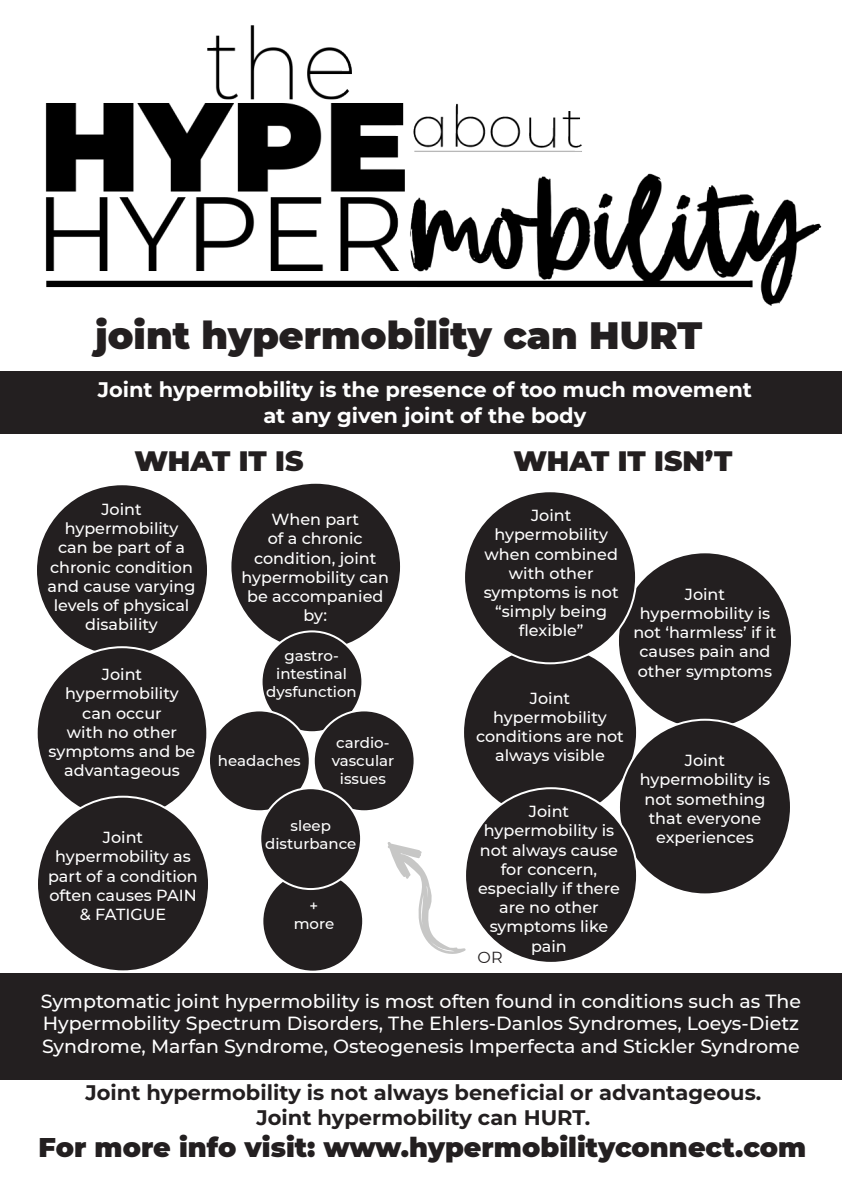
<style>
.page{position:relative;width:842px;height:1191px;background:#fff}
.page>*{position:absolute;margin:0;border:0;box-sizing:border-box;transform-origin:0 0}
.t1{font:900 38px "Montserrat";color:#231f20}
.t2{font:900 28px "Montserrat";color:#231f20}
.t3{font:900 27px "Montserrat";color:#231f20}
.t4{font:700 21px "Montserrat";color:#231f20}
.t5{font:700 21px/25.2px "Montserrat";color:#fff;text-align:center}
.t6{font:500 19px/22.8px "Montserrat";color:#fff;text-align:justify}
.t7{font:500 16px/19.2px "Montserrat";color:#fff;text-align:center}
.t8{font:16px "Montserrat";color:#231f20}
.t9{font:500 15px/18px "Montserrat";color:#fff;text-align:center}
</style>
<div class="page">
<div style="left:0;top:371px;width:842px;height:63px;background:#231f20"></div>
<div style="left:0;top:972px;width:842px;height:107px;background:#231f20"></div>
<div style="left:464px;top:646px;width:172px;height:172px;background:#231f20;border-radius:50%"></div>
<img style="left:45px;top:25px;width:777px;height:281px">
<div style="left:36px;top:484px;width:172px;height:172px;background:#231f20;border-radius:50%"></div>
<div style="left:37px;top:647px;width:170px;height:172px;background:#231f20;border-radius:50%"></div>
<div style="left:230px;top:483px;width:171px;height:167px;background:#231f20;border-radius:50%"></div>
<div style="left:262px;top:631px;width:100px;height:101px;background:#231f20;border-radius:50%"></div>
<div style="left:261px;top:630px;width:102px;height:103px;border:2px solid #fff;border-radius:50%"></div>
<div style="left:314px;top:710px;width:101px;height:101px;background:#231f20;border-radius:50%"></div>
<div style="left:313px;top:709px;width:103px;height:103px;border:2px solid #fff;border-radius:50%"></div>
<div style="left:209px;top:710px;width:101px;height:101px;background:#231f20;border-radius:50%"></div>
<div style="left:208px;top:709px;width:103px;height:103px;border:2px solid #fff;border-radius:50%"></div>
<div style="left:262px;top:870px;width:101px;height:101px;background:#231f20;border-radius:50%"></div>
<div style="left:261px;top:869px;width:103px;height:103px;border:2px solid #fff;border-radius:50%"></div>
<div style="left:260px;top:788px;width:101px;height:101px;background:#231f20;border-radius:50%"></div>
<div style="left:259px;top:787px;width:103px;height:103px;border:2px solid #fff;border-radius:50%"></div>
<div style="left:619px;top:553px;width:172px;height:175px;background:#231f20;border-radius:50%"></div>
<div style="left:619px;top:719px;width:172px;height:175px;background:#231f20;border-radius:50%"></div>
<div style="left:465px;top:788px;width:172px;height:175px;background:#231f20;border-radius:50%"></div>
<div style="left:464px;top:491px;width:172px;height:172px;background:#231f20;border-radius:50%"></div>
<div style="left:37px;top:796px;width:172px;height:175px;background:#231f20;border-radius:50%"></div>
<svg style="left:387px;top:842px;width:79px;height:112px"></svg>
<p class="t1" style="left:95px;top:307px;width:609px">joint hypermobility can HURT</p>
<p class="t5" style="left:98px;top:376px;width:656px">Joint hypermobility is the presence of too much movement at any given joint of the body</p>
<p class="t2" style="left:135px;top:440px;width:170px">WHAT IT IS</p>
<p class="t2" style="left:514px;top:440px;width:220px">WHAT IT ISN’T</p>
<p class="t7" style="left:48px;top:499px;width:149px">Joint hypermobility<br>can be part of a chronic condition and cause varying levels of physical disability</p>
<p class="t7" style="left:49px;top:664px;width:148px">Joint hypermobility can occur<br>with no other symptoms and be advantageous</p>
<p class="t7" style="left:48px;top:827px;width:151px">Joint hypermobility as part of a condition often causes PAIN &amp; FATIGUE</p>
<p class="t7" style="left:241px;top:509px;width:149px">When part<br>of a chronic condition, joint hypermobility can be accompanied by:</p>
<p class="t9" style="left:284px;top:646px;width:56px">gastro-</p>
<p class="t9" style="left:266px;top:664px;width:92px">intestinal dysfunction</p>
<p class="t9" style="left:336px;top:732px;width:55px">cardio-</p>
<p class="t9" style="left:332px;top:750px;width:64px">vascular</p>
<p class="t9" style="left:340px;top:768px;width:48px">issues</p>
<p class="t9" style="left:218px;top:751px;width:84px">headaches</p>
<p class="t9" style="left:291px;top:816px;width:42px">sleep</p>
<p class="t9" style="left:265px;top:834px;width:93px">disturbance</p>
<p class="t9" style="left:310px;top:896px;width:10px">+</p>
<p class="t9" style="left:294px;top:914px;width:42px">more</p>
<p class="t7" style="left:531px;top:505px;width:42px">Joint</p>
<p class="t7" style="left:484px;top:524px;width:136px">hypermobility when combined with other symptoms is not “simply being flexible”</p>
<p class="t7" style="left:476px;top:687px;width:149px">Joint hypermobility conditions are not always visible</p>
<p class="t7" style="left:478px;top:801px;width:143px">Joint hypermobility is not always cause for concern, especially if there are no other symptoms like pain</p>
<p class="t8" style="left:478px;top:946px;width:26px">OR</p>
<p class="t7" style="left:633px;top:584px;width:145px">Joint hypermobility is not ‘harmless’ if it causes pain and other symptoms</p>
<p class="t7" style="left:640px;top:750px;width:132px">Joint hypermobility is not something that everyone experiences</p>
<p class="t6" style="left:41px;top:988px;width:762px">Symptomatic joint hypermobility is most often found in conditions such as The Hypermobility Spectrum Disorders, The Ehlers-Danlos Syndromes, Loeys-Dietz Syndrome, Marfan Syndrome, Osteogenesis Imperfecta and Stickler Syndrome</p>
<p class="t4" style="left:85px;top:1077px;width:677px">Joint hypermobility is not always beneficial or advantageous.</p>
<p class="t4" style="left:256px;top:1102px;width:335px">Joint hypermobility can HURT.</p>
<p class="t3" style="left:39px;top:1127px;width:769px">For more info visit: www.hypermobilityconnect.com</p>
</div>
